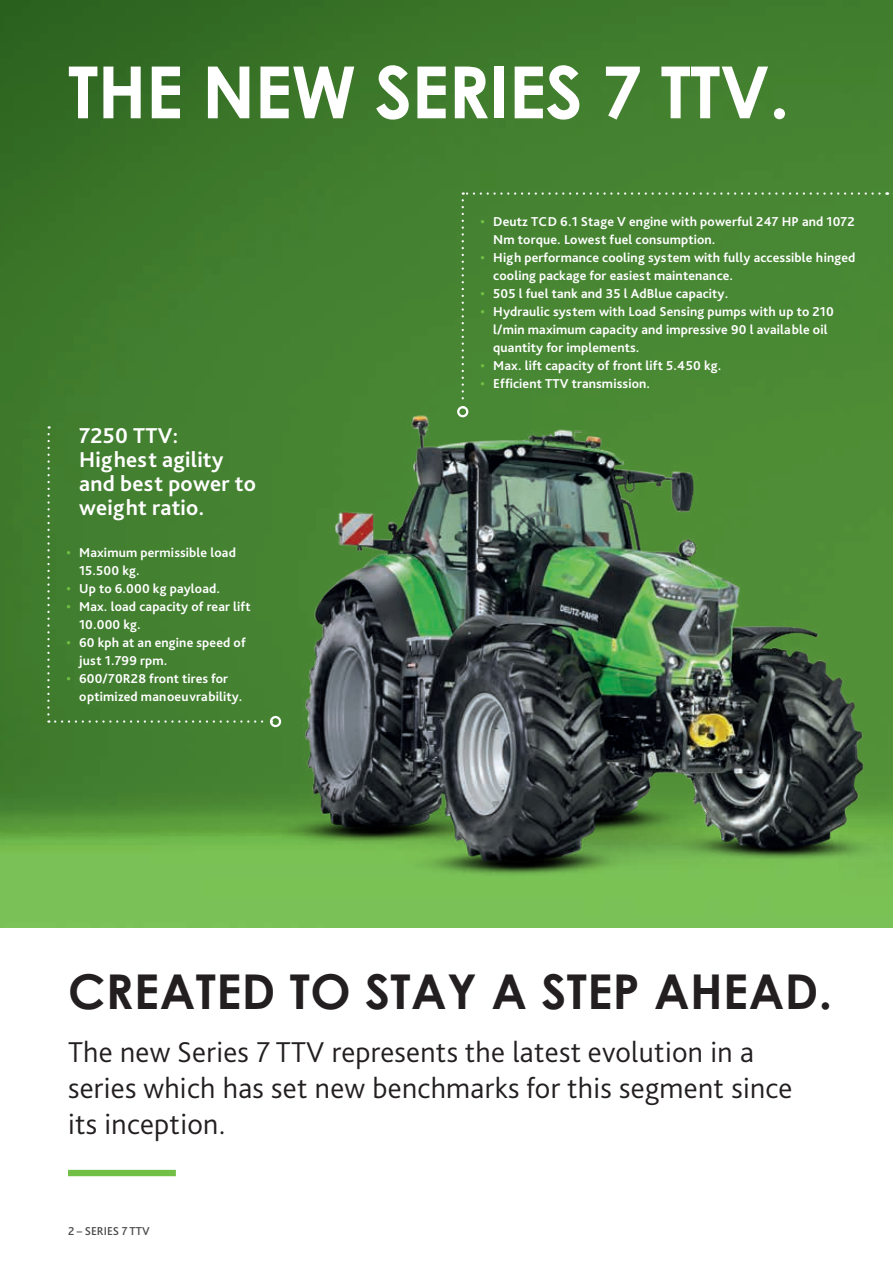
<style>
.page{position:relative;width:893px;height:1263px;background:#fff}
.page>*{position:absolute;margin:0;border:0;box-sizing:border-box;transform-origin:0 0}
.t1{font:700 72px "Century Gothic";letter-spacing:-.01em;color:#fff}
.t2{font:700 48px "Century Gothic";letter-spacing:.01em;color:#231f20}
.t3{font:300 30px/36px "Bliss Pro";letter-spacing:.01em;color:#231f20}
.t4{font:700 22.5px/24px "Bliss Pro";letter-spacing:.01em;color:#fff}
.t5{font:700 13.5px/18px "Bliss Pro";letter-spacing:.01em;color:#fff}
.t6{font:500 12px "Bliss Pro";color:#4b4c4d}
.s1{color:#71bf44}
</style>
<div class="page">
<img style="left:0;top:0;width:893px;height:927px">
<div style="left:47px;top:426px;width:177px;height:297px;background:#438030"></div>
<img style="left:224px;top:370px;width:616px;height:558px">
<img style="left:840px;top:368px;width:53px;height:560px">
<svg style="left:886px;top:192px;width:7px;height:3px"></svg>
<div style="left:462px;top:192px;width:417px;height:216px;background:#488734"></div>
<div style="left:457px;top:406px;width:11px;height:11px;border:2px solid #fff;border-radius:50%"></div>
<div style="left:68px;top:1170px;width:108px;height:6px;background:#71bf44"></div>
<h1 class="t1" style="left:68px;top:37px;width:723px">THE NEW SERIES 7 TTV.</h1>
<h3 class="t4" style="left:79px;top:423px;width:178px">7250 TTV:<br>Highest agility and best power to weight ratio.</h3>
<p class="t5" style="left:79px;top:543px;width:158px;text-indent:-13px"><span class="s1">•</span> Maximum permissible load<br>15.500 kg.</p>
<p class="t5" style="left:66px;top:579px;width:155px"><span class="s1">•</span> Up to 6.000 kg payload.</p>
<p class="t5" style="left:79px;top:597px;width:173px;text-indent:-13px"><span class="s1">•</span> Max. load capacity of rear lift<br>10.000 kg.</p>
<p class="t5" style="left:79px;top:633px;width:168px;text-indent:-13px"><span class="s1">•</span> 60 kph at an engine speed of just 1.799 rpm.</p>
<p class="t5" style="left:79px;top:669px;width:165px;text-indent:-13px"><span class="s1">•</span> 600/70R28 front tires for optimized manoeuvrability.</p>
<p class="t5" style="left:493px;top:212px;width:363px;text-indent:-13px"><span class="s1">•</span> Deutz TCD 6.1 Stage V engine with powerful 247 HP and 1072<br>Nm torque. Lowest fuel consumption.</p>
<p class="t5" style="left:493px;top:248px;width:364px;text-indent:-13px"><span class="s1">•</span> High performance cooling system with fully accessible hinged cooling package for easiest maintenance.</p>
<p class="t5" style="left:480px;top:284px;width:249px"><span class="s1">•</span> 505 l fuel tank and 35 l AdBlue capacity.</p>
<p class="t5" style="left:493px;top:302px;width:342px;text-indent:-13px"><span class="s1">•</span> Hydraulic system with Load Sensing pumps with up to 210 l/min maximum capacity and impressive 90 l available oil quantity for implements.</p>
<p class="t5" style="left:480px;top:356px;width:242px"><span class="s1">•</span> Max. lift capacity of front lift 5.450 kg.</p>
<p class="t5" style="left:480px;top:374px;width:171px"><span class="s1">•</span> Efficient TTV transmission.</p>
<h2 class="t2" style="left:68px;top:955px;width:766px">CREATED TO STAY A STEP AHEAD.</h2>
<h3 class="t3" style="left:68px;top:1034px;width:726px">The new Series 7 TTV represents the latest evolution in a series which has set new benchmarks for this segment since its inception.</h3>
<p class="t6" style="left:68px;top:1223px;width:83px">2 – SERIES 7 TTV</p>
</div>
